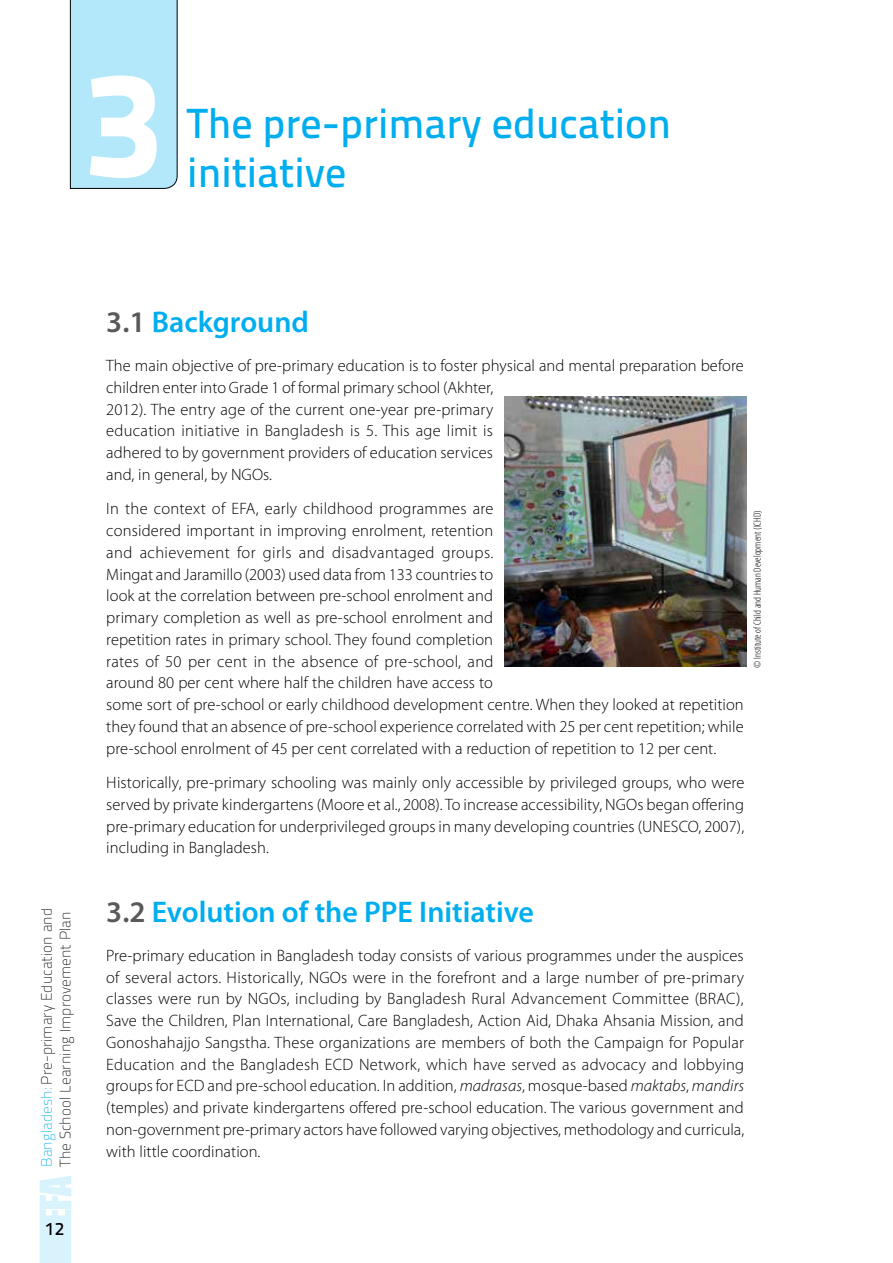
<style>
.page{position:relative;width:893px;height:1263px;background:#fff}
.page>*{position:absolute;margin:0;border:0;box-sizing:border-box;transform-origin:0 0}
.t1{font:150px "Titillium Text 25 L 999 wt";color:#fff}
.t2{font:42px/49.5px "Titillium Text 25 L 600 wt";color:#00aeef}
.t3{font:600 30px "Myriad Pro";color:#00aeef}
.t4{font:18px "Titillium Text 25 L 600 wt";color:#000}
.t5{font:300 16.5px/21.8px "Myriad Pro";letter-spacing:.005em;color:#000}
.t6{font:15px/18.8px "Titillium Text 25 L 1 wt";letter-spacing:.005em;color:#000}
.t7{font:300 condensed 10.5px "Myriad Pro";letter-spacing:.005em;color:#000}
.s1{color:#00aeef}
.s2{color:#58595b}
.s3{font-style:italic}
</style>
<div class="page">
<svg style="left:40px;top:1176px;width:31px;height:87px;background:#ddf4fd"></svg>
<div style="left:70px;top:0;width:108px;height:189px;background:#b3e7fa"></div>
<img style="left:504px;top:396px;width:243px;height:271px">
<h1 class="t1" style="left:83px;top:6px;width:81px">3</h1>
<h2 class="t2" style="left:187px;top:96px;width:485px">The pre-primary education initiative</h2>
<p class="t6" style="left:36px;top:1167px;width:261px;rotate:-90deg"><span class="s1">Bangladesh:</span> Pre-primary Education and<br>The School Learning Improvement Plan</p>
<p class="t4" style="left:45px;top:1215px;width:21px">12</p>
<h3 class="t3" style="left:106px;top:303px;width:204px"><span class="s2">3.1</span> Background</h3>
<p class="t5" style="left:106px;top:355px;width:639px">The main objective of pre-primary education is to foster physical and mental preparation before children enter into Grade 1 of formal primary school (Akhter,<br>2012). The entry age of the current one-year pre-primary<br>education initiative in Bangladesh is 5. This age limit is<br>adhered to by government providers of education services<br>and, in general, by NGOs.</p>
<p class="t5" style="left:106px;top:498px;width:639px">In the context of EFA, early childhood programmes are<br>considered important in improving enrolment, retention<br>and achievement for girls and disadvantaged groups.<br>Mingat and Jaramillo (2003) used data from 133 countriesto<br>look at the correlation between pre-school enrolment and<br>primary completion as well as pre-school enrolment and<br>repetition rates in primary school. They found completion<br>rates of 50 per cent in the absence of pre-school, and<br>around 80 per cent where half the children have access to<br>some sort of pre-school or early childhood development centre. When they looked at repetition they found that an absence of pre-school experience correlated with 25 per cent repetition; while pre-school enrolment of 45 per cent correlated with a reduction of repetition to 12 per cent.</p>
<p class="t5" style="left:106px;top:772px;width:640px;text-align:justify">Historically, pre-primary schooling was mainly only accessible by privileged groups, who were served by private kindergartens (Moore et al., 2008). To increase accessibility, NGOs began offering pre-primary education for underprivileged groups in many developing countries (UNESCO, 2007), including in Bangladesh.</p>
<p class="t7" style="left:751px;top:668px;width:159px;rotate:-90deg">© Institute of Child and Human Development (ICHD)</p>
<h3 class="t3" style="left:106px;top:893px;width:429px"><span class="s2">3.2</span> Evolution of the PPE Initiative</h3>
<p class="t5" style="left:106px;top:944px;width:639px;text-align:justify">Pre-primary education in Bangladesh today consists of various programmes under the auspices of several actors. Historically, NGOs were in the forefront and a large number of pre-primary classes were run by NGOs, including by Bangladesh Rural Advancement Committee (BRAC), Save the Children, Plan International, Care Bangladesh, Action Aid, Dhaka Ahsania Mission, and Gonoshahajjo Sangstha. These organizations are members of both the Campaign for Popular Education and the Bangladesh ECD Network, which have served as advocacy and lobbying groups for ECD and pre-school education. In addition, <span class="s3">madrasas</span>, mosque-based <span class="s3">maktabs</span>, <span class="s3">mandirs </span>(temples) and private kindergartens offered pre-school education. The various government and non-government pre-primary actors have followed varying objectives, methodology and curricula, with little coordination.</p>
</div>
